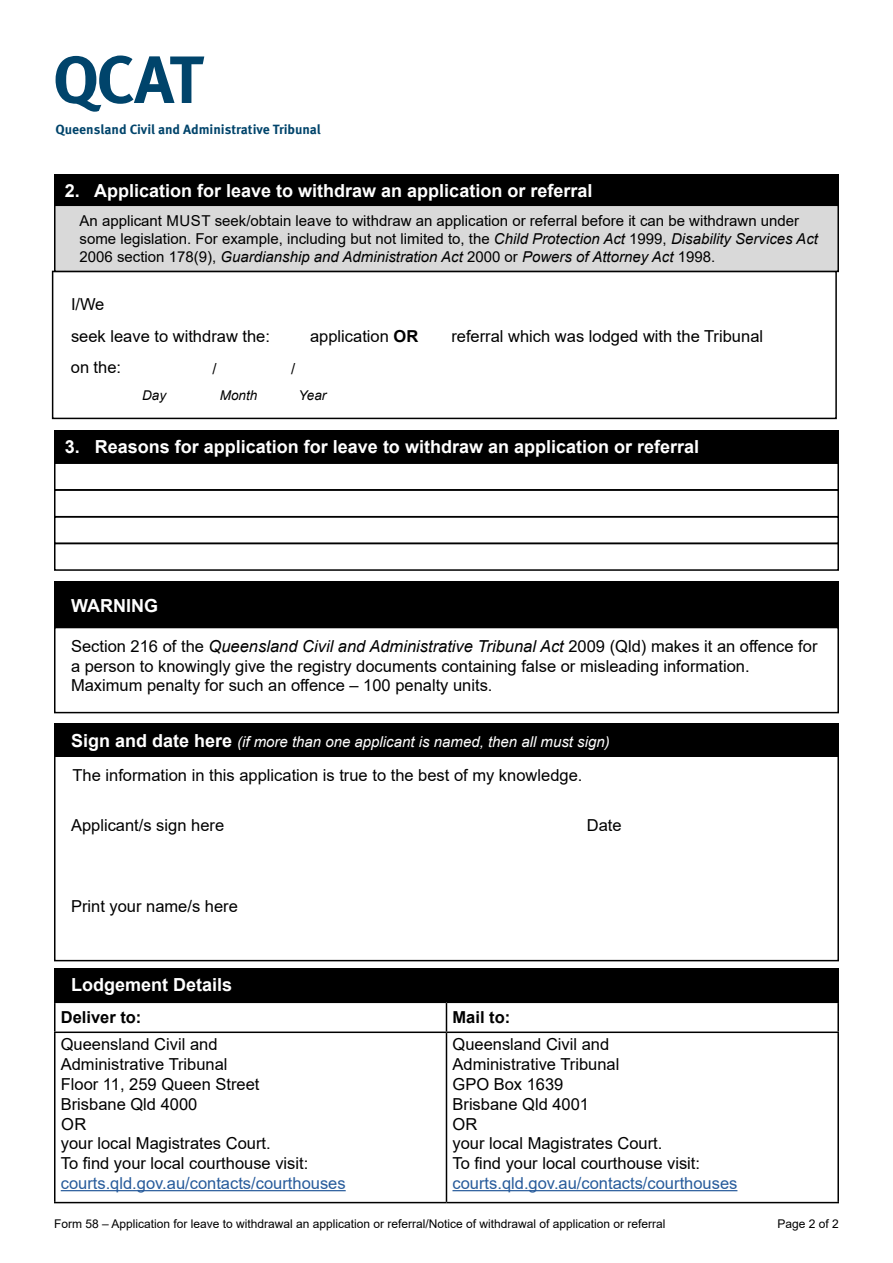
<style>
.page{position:relative;width:893px;height:1263px;background:#fff}
.page>*{position:absolute;margin:0;border:0;box-sizing:border-box;transform-origin:0 0}
.t1{font:700 18px "Arial";color:#fff}
.t2{font:16.5px/19.8px "Arial";color:#000}
.t3{font:16.5px "Arial";color:#275b9b}
.t4{font:700 16.5px "Arial";color:#000}
.t5{font:15px/18px "Arial";color:#000}
.t6{font:italic 15px "Arial";color:#fff}
.t7{font:italic 13.5px "Arial";color:#000}
.t8{font:700 13.35px "Meta OT";letter-spacing:-.005em;color:#00446b}
.t9{font:12px "Arial";color:#000}
.s1{font-style:italic}
.s2{font-weight:700}
.s3{font-weight:700;font-style:normal;font-size:18px}
</style>
<div class="page">
<svg style="left:56px;top:55px;width:148px;height:57px"></svg>
<div style="left:54px;top:627px;width:785px;height:86px;border:2px solid #000"></div>
<div style="left:54px;top:581px;width:785px;height:47px;background:#000"></div>
<div style="left:54px;top:968px;width:785px;height:33px;background:#000"></div>
<hr style="left:54px;top:1001px;width:392px;height:2px;background:#000">
<hr style="left:54px;top:1003px;width:2px;height:28px;background:#000">
<hr style="left:446px;top:1001px;width:393px;height:2px;background:#000">
<svg style="left:446px;top:1003px;width:1px;height:28px"></svg>
<hr style="left:837px;top:1003px;width:2px;height:28px;background:#000">
<hr style="left:54px;top:1031px;width:392px;height:2px;background:#000">
<hr style="left:54px;top:1033px;width:2px;height:169px;background:#000">
<hr style="left:446px;top:1031px;width:393px;height:2px;background:#000">
<hr style="left:446px;top:1033px;width:1px;height:169px;background:#000">
<hr style="left:837px;top:1033px;width:2px;height:169px;background:#000">
<hr style="left:54px;top:1202px;width:392px;height:1px;background:#000">
<hr style="left:446px;top:1202px;width:393px;height:1px;background:#000">
<hr style="left:61px;top:1190px;width:285px;height:1px;background:#275b9b">
<hr style="left:452px;top:1190px;width:285px;height:1px;background:#275b9b">
<div style="left:54px;top:724px;width:785px;height:33px;background:#000"></div>
<div style="left:54px;top:755px;width:785px;height:206px;border:2px solid #000"></div>
<div style="left:52px;top:271px;width:785px;height:148px;border:2px solid #000"></div>
<div style="left:54px;top:174px;width:785px;height:32px;background:#000"></div>
<div style="left:54px;top:430px;width:785px;height:32px;background:#000"></div>
<div style="left:55px;top:205px;width:783px;height:66px;background:#d9d9d9"></div>
<div style="left:54px;top:205px;width:785px;height:67px;border:2px solid #000"></div>
<div style="left:54px;top:462px;width:785px;height:29px;border:2px solid #000"></div>
<div style="left:54px;top:489px;width:785px;height:28px;border:2px solid #000"></div>
<div style="left:54px;top:516px;width:785px;height:28px;border:2px solid #000"></div>
<div style="left:54px;top:543px;width:785px;height:28px;border:2px solid #000"></div>
<p class="t8" style="left:56px;top:121px;width:267px">Queensland Civil and Administrative Tribunal</p>
<p class="t1" style="left:65px;top:178px;width:529px">2. Application for leave to withdraw an application or referral</p>
<p class="t5" style="left:80px;top:211px;width:740px">An applicant MUST seek/obtain leave to withdraw an application or referral before it can be withdrawn under some legislation. For example, including but not limited to, the <span class="s1">Child Protection Act</span> 1999, <span class="s1">Disability Services Act<br></span>2006 section 178(9), <span class="s1">Guardianship and Administration Act</span> 2000 or <span class="s1">Powers of Attorney Act</span> 1998.</p>
<p class="t2" style="left:71px;top:294px;width:35px">I/We</p>
<p class="t2" style="left:71px;top:326px;width:201px">seek leave to withdraw the:</p>
<p class="t2" style="left:71px;top:357px;width:52px">on the:</p>
<p class="t2" style="left:310px;top:326px;width:110px">application <span class="s2">OR</span></p>
<p class="t2" style="left:451px;top:326px;width:313px">referral which was lodged with the Tribunal</p>
<p class="t5" style="left:212px;top:359px;width:6px">/</p>
<p class="t5" style="left:291px;top:359px;width:6px">/</p>
<p class="t7" style="left:220px;top:386px;width:39px">Month</p>
<p class="t7" style="left:299px;top:386px;width:29px">Year</p>
<p class="t7" style="left:142px;top:386px;width:26px">Day</p>
<p class="t1" style="left:65px;top:434px;width:636px">3. Reasons for application for leave to withdraw an application or referral</p>
<p class="t1" style="left:71px;top:592px;width:88px">WARNING</p>
<p class="t2" style="left:71px;top:636px;width:748px">Section 216 of the <span class="s1">Queensland Civil and Administrative Tribunal Act</span> 2009 (Qld) makes it an offence for a person to knowingly give the registry documents containing false or misleading information.</p>
<p class="t2" style="left:71px;top:675px;width:423px">Maximum penalty for such an offence – 100 penalty units.</p>
<p class="t6" style="left:71px;top:732px;width:540px"><span class="s3">Sign and date here</span> (if more than one applicant is named, then all must sign)</p>
<p class="t2" style="left:73px;top:765px;width:511px">The information in this application is true to the best of my knowledge.</p>
<p class="t2" style="left:71px;top:815px;width:155px">Applicant/s sign here</p>
<p class="t2" style="left:587px;top:815px;width:36px">Date</p>
<p class="t2" style="left:71px;top:896px;width:168px">Print your name/s here</p>
<p class="t1" style="left:71px;top:972px;width:163px">Lodgement Details</p>
<p class="t4" style="left:61px;top:1006px;width:82px">Deliver to:</p>
<p class="t4" style="left:452px;top:1006px;width:59px">Mail to:</p>
<p class="t2" style="left:61px;top:1034px;width:158px">Queensland Civil and</p>
<p class="t2" style="left:61px;top:1054px;width:168px">Administrative Tribunal</p>
<p class="t2" style="left:61px;top:1074px;width:200px">Floor 11, 259 Queen Street</p>
<p class="t2" style="left:61px;top:1094px;width:138px">Brisbane Qld 4000</p>
<p class="t2" style="left:61px;top:1114px;width:27px">OR</p>
<p class="t2" style="left:61px;top:1133px;width:211px">your local Magistrates Court.</p>
<p class="t2" style="left:61px;top:1153px;width:249px">To find your local courthouse visit:</p>
<p class="t3" style="left:61px;top:1172px;width:286px">courts.qld.gov.au/contacts/courthouses</p>
<p class="t2" style="left:452px;top:1034px;width:158px">Queensland Civil and</p>
<p class="t2" style="left:452px;top:1054px;width:168px">Administrative Tribunal</p>
<p class="t2" style="left:452px;top:1074px;width:112px">GPO Box 1639</p>
<p class="t2" style="left:452px;top:1094px;width:138px">Brisbane Qld 4001</p>
<p class="t2" style="left:452px;top:1114px;width:26px">OR</p>
<p class="t2" style="left:452px;top:1133px;width:211px">your local Magistrates Court.</p>
<p class="t2" style="left:452px;top:1153px;width:249px">To find your local courthouse visit:</p>
<p class="t3" style="left:452px;top:1172px;width:286px">courts.qld.gov.au/contacts/courthouses</p>
<p class="t9" style="left:54px;top:1215px;width:613px">Form 58 – Application for leave to withdrawal an application or referral/Notice of withdrawal of application or referral</p>
<p class="t9" style="left:778px;top:1215px;width:63px">Page 2 of 2</p>
</div>
